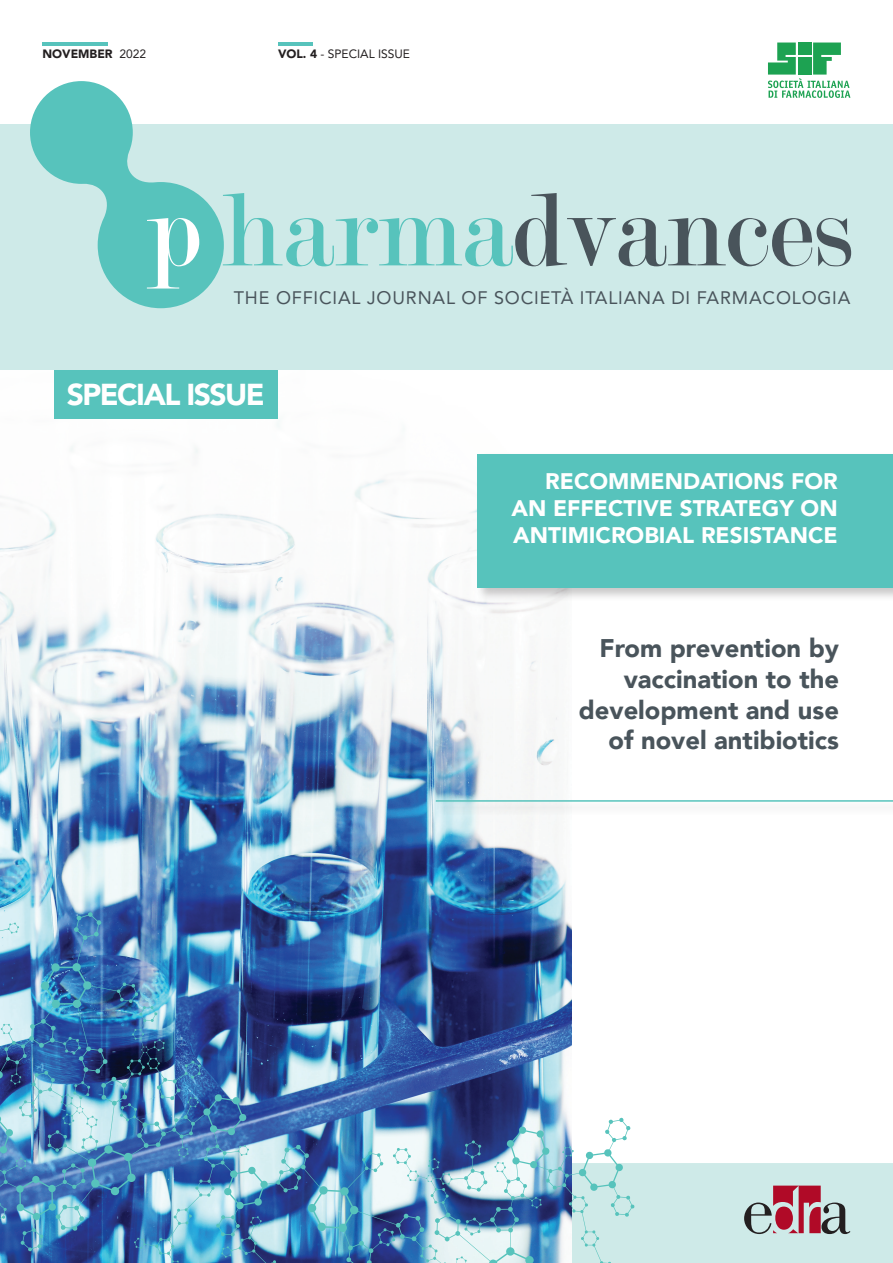
<style>
.page{position:relative;width:893px;height:1263px;background:#fff}
.page>*{position:absolute;margin:0;border:0;box-sizing:border-box;transform-origin:0 0}
.t1{font:900 30px "Avenir LT Std";letter-spacing:-.05em;color:#fff}
.t2{font:900 25.5px/30.6px "Avenir";color:#49545b;text-align:right}
.t3{font:900 22.5px/27px "Avenir";color:#fff;text-align:justify}
.t4{font:18px "Avenir LT Std";letter-spacing:.045em;color:#49545b}
.t5{font:12px "Avenir LT Std";color:#231f20}
.t6{font:900 12px "Avenir LT Std";color:#231f20}
.s1{font-weight:400}
.s2{font-weight:900}
</style>
<div class="page">
<img style="left:0;top:418px;width:571px;height:699px">
<div style="left:0;top:124px;width:893px;height:246px;background:#ceeae8"></div>
<svg style="left:30px;top:43px;width:821px;height:265px"></svg>
<div style="left:54px;top:370px;width:224px;height:48px;background:#57c3bc"></div>
<hr style="left:42px;top:43px;width:66px;height:3px;background:#57c3bc">
<img style="left:0;top:912px;width:139px;height:351px">
<img style="left:47px;top:1006px;width:254px;height:257px">
<svg style="left:221px;top:1117px;width:672px;height:146px"></svg>
<div style="left:475px;top:452px;width:418px;height:149px;background:#231f20;opacity:.25"></div>
<div style="left:478px;top:454px;width:415px;height:133px;background:#57c3bc"></div>
<div style="left:435px;top:798px;width:458px;height:18px;background:#231f20;opacity:.25"></div>
<hr style="left:436px;top:800px;width:457px;height:2px;background:#57c3bc">
<hr style="left:278px;top:43px;width:34px;height:3px;background:#57c3bc">
<p class="t6" style="left:42px;top:46px;width:105px">NOVEMBER <span class="s1">2022</span></p>
<p class="t5" style="left:278px;top:47px;width:134px"><span class="s2">VOL. 4</span> - SPECIAL ISSUE</p>
<p class="t4" style="left:234px;top:287px;width:618px">THE OFFICIAL JOURNAL OF SOCIETÀ ITALIANA DI FARMACOLOGIA</p>
<p class="t1" style="left:67px;top:377px;width:200px">SPECIAL ISSUE</p>
<p class="t3" style="left:511px;top:467px;width:328px;text-indent:34px">RECOMMENDATIONS FOR AN EFFECTIVE STRATEGY ON ANTIMICROBIAL RESISTANCE</p>
<p class="t2" style="left:579px;top:633px;width:262px">From prevention by vaccination to the development and use of novel antibiotics</p>
</div>
